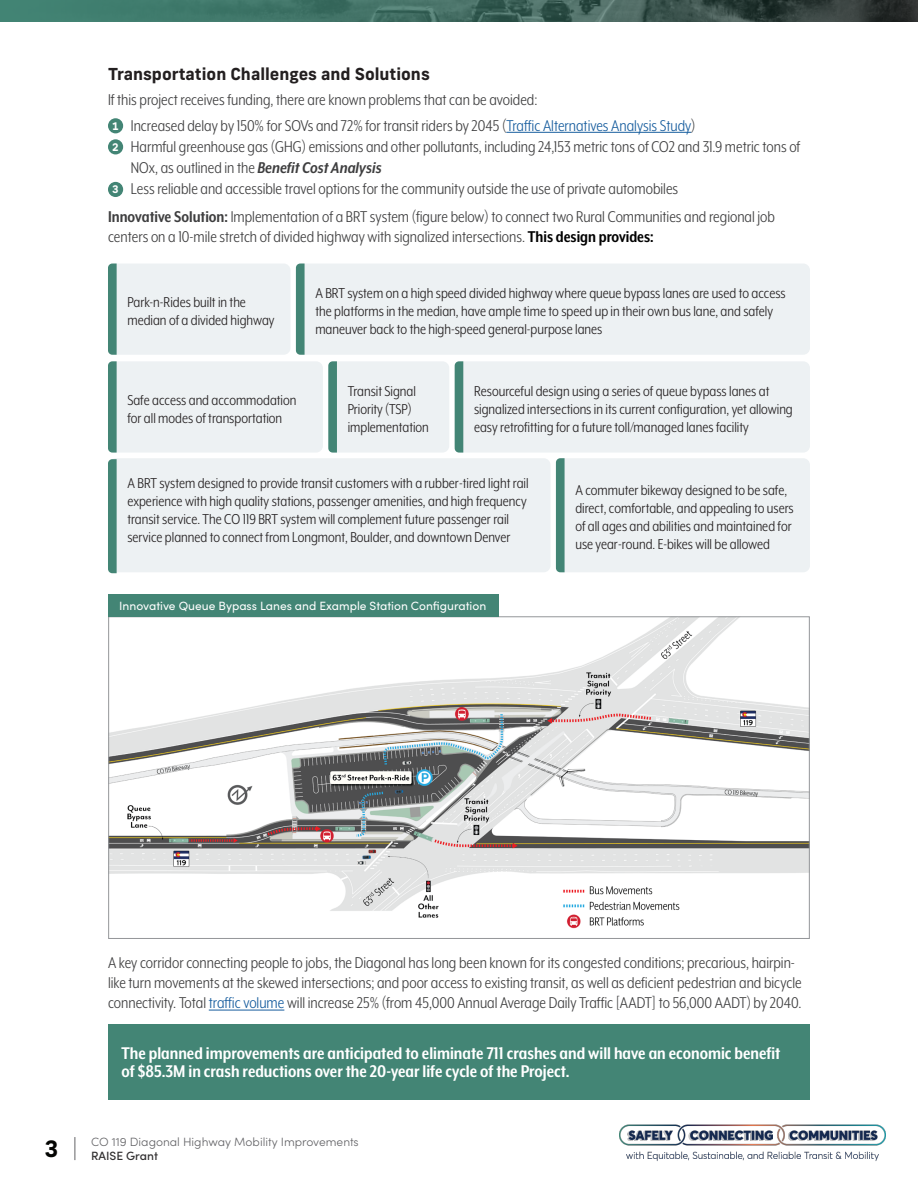
<style>
.page{position:relative;width:918px;height:1188px;background:#fff}
.page>*{position:absolute;margin:0;border:0;box-sizing:border-box;transform-origin:0 0}
.t1{font:700 22.5px "New Frank";color:#040503}
.Body_Text{font:700 19.5px/18px "Mr Eaves XL Mod Nar OT";color:#fff}
.Body_Text-2{font:18px/20.2px "Mr Eaves XL Mod Nar OT";color:#3e3e3f}
.Body_Text-3{font:16.5px/18px "Mr Eaves XL Mod Nar OT";color:#231f20}
.t2{font:700 16.5px "New Frank";color:#231f20}
.Body_Text-4{font:12px "Sofia Pro";color:#fff}
.t3{font:300 12px "Sofia Pro";color:#636366}
.t4{font:500 12px "Sofia Pro";color:#312f30}
.t5{font:700 10.5px "New Frank";color:#fff}
.s1{color:#175d9e}
.s2{font-weight:700;font-style:italic}
.s3{font-weight:700}
.s4{font-weight:700;color:#000}
</style>
<div class="page">
<svg style="left:0;top:0;width:918px;height:22px;background:#3c635a"></svg>
<svg style="left:75px;top:1137px;width:1px;height:23px"></svg>
<img style="left:619px;top:1124px;width:267px;height:37px">
<img style="left:110px;top:619px;width:698px;height:310px">
<hr style="left:209px;top:1010px;width:75px;height:1px;background:#175d9e">
<div style="left:108px;top:1024px;width:702px;height:76px;background:#438575"></div>
<div style="left:108px;top:264px;width:183px;height:91px;background:#edf1f3;border-radius:7px"></div>
<div style="left:556px;top:458px;width:254px;height:114px;background:#edf1f3;border-radius:7px"></div>
<svg style="left:108px;top:264px;width:9px;height:91px"></svg>
<svg style="left:556px;top:458px;width:9px;height:114px"></svg>
<div style="left:296px;top:264px;width:514px;height:91px;background:#edf1f3;border-radius:7px"></div>
<svg style="left:296px;top:264px;width:9px;height:91px"></svg>
<div style="left:108px;top:361px;width:215px;height:92px;background:#edf1f3;border-radius:7px"></div>
<svg style="left:108px;top:361px;width:9px;height:92px"></svg>
<div style="left:455px;top:361px;width:355px;height:92px;background:#edf1f3;border-radius:7px"></div>
<svg style="left:455px;top:361px;width:8px;height:92px"></svg>
<div style="left:328px;top:361px;width:121px;height:92px;background:#edf1f3;border-radius:7px"></div>
<svg style="left:328px;top:361px;width:9px;height:92px"></svg>
<div style="left:109px;top:458px;width:442px;height:114px;background:#edf1f3;border-radius:7px"></div>
<svg style="left:108px;top:459px;width:9px;height:114px"></svg>
<hr style="left:506px;top:132px;width:185px;height:1px;background:#175d9e">
<div style="left:108px;top:118px;width:15px;height:15px;background:#438575;border-radius:50%"></div>
<div style="left:108px;top:139px;width:15px;height:15px;background:#438575;border-radius:50%"></div>
<div style="left:108px;top:182px;width:15px;height:15px;background:#438575;border-radius:50%"></div>
<div style="left:108px;top:594px;width:391px;height:23px;background:#438575"></div>
<h2 class="t2" style="left:108px;top:64px;width:323px">Transportation Challenges and Solutions</h2>
<p class="Body_Text-2" style="left:108px;top:90px;width:431px">If this project receives funding, there are known problems that can be avoided:</p>
<p class="Body_Text-2" style="left:112px;top:115px;width:585px">• Increased delay by 150% for SOVs and 72% for transit riders by 2045 (<span class="s1">Traffic Alternatives Analysis Study</span>)</p>
<p class="Body_Text-2" style="left:131px;top:135px;width:671px;line-height:21.6px;text-indent:-19px">• Harmful greenhouse gas (GHG) emissions and other pollutants, including 24,153 metric tons of CO2 and 31.9 metric tons of<br>NOx, as outlined in the <span class="s2">Benefit Cost Analysis</span></p>
<p class="Body_Text-2" style="left:112px;top:178px;width:568px">• Less reliable and accessible travel options for the community outside the use of private automobiles</p>
<p class="t5" style="left:112px;top:119px;width:8px">1</p>
<p class="t5" style="left:112px;top:140px;width:8px">2</p>
<p class="t5" style="left:112px;top:183px;width:8px">3</p>
<p class="Body_Text-2" style="left:108px;top:206px;width:669px"><span class="s3">Innovative Solution:</span> Implementation of a BRT system (figure below) to connect two Rural Communities and regional job centers on a 10-mile stretch of divided highway with signalized intersections. <span class="s4">This design provides:</span></p>
<p class="Body_Text-3" style="left:127px;top:292px;width:149px">Park-n-Rides built in the median of a divided highway</p>
<p class="Body_Text-3" style="left:315px;top:283px;width:472px">A BRT system on a high speed divided highway where queue bypass lanes are used to access the platforms in the median, have ample time to speed up in their own bus lane, and safely maneuver back to the high-speed general-purpose lanes</p>
<p class="Body_Text-3" style="left:348px;top:381px;width:83px">Transit Signal<br>Priority (TSP) implementation</p>
<p class="Body_Text-3" style="left:127px;top:390px;width:171px">Safe access and accommodation for all modes of transportation</p>
<p class="Body_Text-3" style="left:474px;top:381px;width:320px">Resourceful design using a series of queue bypass lanes at signalized intersections in its current configuration, yet allowing easy retrofitting for a future toll/managed lanes facility</p>
<p class="Body_Text-3" style="left:127px;top:474px;width:403px">A BRT system designed to provide transit customers with a rubber-tired light rail experience with high quality stations, passenger amenities, and high frequency transit service. The CO 119 BRT system will complement future passenger rail service planned to connect from Longmont, Boulder, and downtown Denver</p>
<p class="Body_Text-4" style="left:119px;top:597px;width:369px">Innovative Queue Bypass Lanes and Example Station Configuration</p>
<p class="Body_Text-3" style="left:575px;top:481px;width:220px">A commuter bikeway designed to be safe, direct, comfortable, and appealing to users of all ages and abilities and maintained for use year-round. E-bikes will be allowed</p>
<p class="Body_Text-2" style="left:108px;top:952px;width:695px">A key corridor connecting people to jobs, the Diagonal has long been known for its congested conditions; precarious, hairpin&shy;like turn movements at the skewed intersections; and poor access to existing transit, as well as deficient pedestrian and bicycle connectivity. Total <span class="s1">traffic volume</span> will increase 25% (from 45,000 Annual Average Daily Traffic [AADT] to 56,000 AADT) by 2040.</p>
<p class="Body_Text" style="left:122px;top:1044px;width:660px">The planned improvements are anticipated to eliminate 711 crashes and will have an economic benefit of $85.3M in crash reductions over the 20-year life cycle of the Project.</p>
<p class="t3" style="left:91px;top:1133px;width:269px">CO 119 Diagonal Highway Mobility Improvements</p>
<p class="t1" style="left:45px;top:1135px;width:16px">3</p>
<p class="t4" style="left:91px;top:1147px;width:68px">RAISE Grant</p>
</div>
